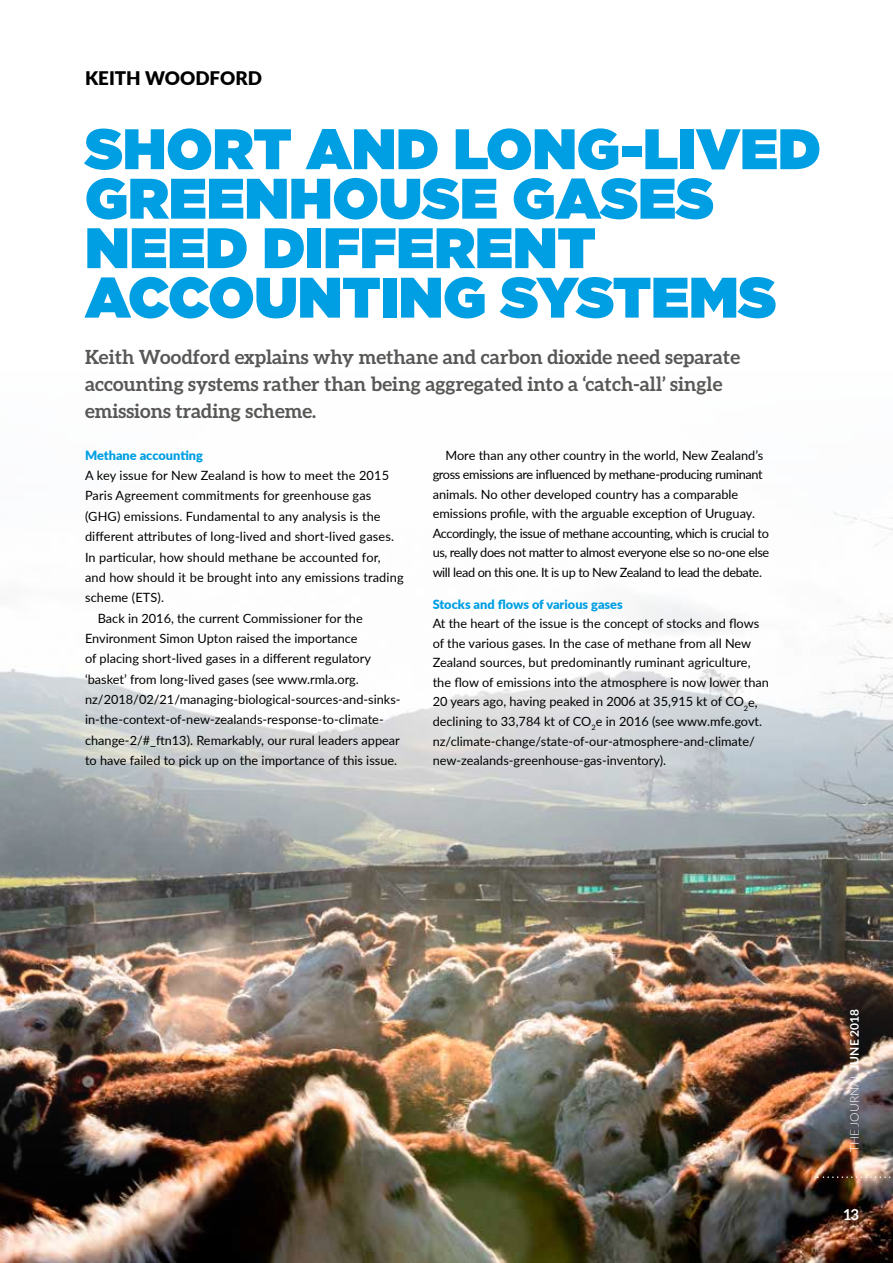
<style>
.page{position:relative;width:893px;height:1263px;background:#fff}
.page>*{position:absolute;margin:0;border:0;box-sizing:border-box;transform-origin:0 0}
.t1{font:900 57px/49.5px "Gotham";color:#009fe3}
.t2{font:700 19.5px/27px "Aleo";color:#575756}
.t3{font:900 18.75px "Lato";color:#000}
.t4{font:700 15px "Aleo";color:#fff}
.t5{font:12.75px/19.5px "Lato";color:#000}
.t6{font:12.75px/19.5px "Lato";letter-spacing:-.025em;color:#000}
.t7{font:900 12.75px "Lato";color:#009fe3}
.t8{font:300 12px "Lato";color:#fff}
.s1{font-weight:700}
</style>
<div class="page">
<img style="left:0;top:512px;width:893px;height:751px">
<svg style="left:817px;top:1176px;width:76px;height:2px"></svg>
<h3 class="t3" style="left:85px;top:64px;width:178px">KEITH WOODFORD</h3>
<h1 class="t1" style="left:85px;top:123px;width:737px">SHORT AND LONG-LIVED<br>GREENHOUSE GASES<br>NEED DIFFERENT<br>ACCOUNTING SYSTEMS</h1>
<h2 class="t2" style="left:85px;top:344px;width:657px">Keith Woodford explains why methane and carbon dioxide need separate accounting systems rather than being aggregated into a ‘catch-all’ single emissions trading scheme.</h2>
<p class="t7" style="left:85px;top:445px;width:119px">Methane accounting</p>
<p class="t5" style="left:85px;top:465px;width:306px">A key issue for New Zealand is how to meet the 2015</p>
<p class="t5" style="left:85px;top:485px;width:288px">Paris Agreement commitments for greenhouse gas</p>
<p class="t5" style="left:85px;top:506px;width:297px">(GHG) emissions. Fundamental to any analysis is the</p>
<p class="t5" style="left:85px;top:526px;width:310px">different attributes of long-lived and short-lived gases.</p>
<p class="t5" style="left:85px;top:547px;width:297px">In particular, how should methane be accounted for,</p>
<p class="t5" style="left:85px;top:567px;width:320px">and how should it be brought into any emissions trading</p>
<p class="t5" style="left:85px;top:587px;width:81px">scheme (ETS).</p>
<p class="t5" style="left:98px;top:608px;width:266px">Back in 2016, the current Commissioner for the</p>
<p class="t5" style="left:85px;top:628px;width:274px">Environment Simon Upton raised the importance</p>
<p class="t5" style="left:85px;top:648px;width:287px">of placing short-lived gases in a different regulatory</p>
<p class="t5" style="left:85px;top:669px;width:275px">‘basket’ from long-lived gases (see www.rmla.org.</p>
<p class="t5" style="left:85px;top:689px;width:317px">nz/2018/02/21/managing-biological-sources-and-sinks-</p>
<p class="t5" style="left:85px;top:709px;width:300px">in-the-context-of-new-zealands-response-to-climate-</p>
<p class="t5" style="left:85px;top:730px;width:316px">change-2/#_ftn13). Remarkably, our rural leaders appear</p>
<p class="t5" style="left:85px;top:750px;width:314px">to have failed to pick up on the importance of this issue.</p>
<p class="t6" style="left:433px;top:445px;width:338px;text-indent:13px">More than any other country in the world, New Zealand’s gross emissions are influenced by methane-producing ruminant animals. No other developed country has a comparable emissions profile, with the arguable exception of Uruguay.<br>Accordingly, the issue of methane accounting, which is crucial to us, really does not matter to almost everyone else so no-one else will lead on this one. It is up to New Zealand to lead the debate.</p>
<p class="t7" style="left:433px;top:595px;width:192px">Stocks and flows of various gases</p>
<p class="t5" style="left:433px;top:613px;width:338px">At the heart of the issue is the concept of stocks and flows of the various gases. In the case of methane from all New Zealand sources, but predominantly ruminant agriculture, the flow of emissions into the atmosphere is now lower than 20 years ago, having peaked in 2006 at 35,915 kt of CO<sub>2</sub>e, declining to 33,784 kt of CO<sub>2</sub>e in 2016 (see www.mfe.govt. nz/climate-change/state-of-our-atmosphere-and-climate/ new-zealands-greenhouse-gas-inventory).</p>
<p class="t8" style="left:846px;top:1152px;width:145px;rotate:-90deg">THE JOURNAL <span class="s1">JUNE 2018</span></p>
<p class="t4" style="left:844px;top:1206px;width:17px">13</p>
</div>
